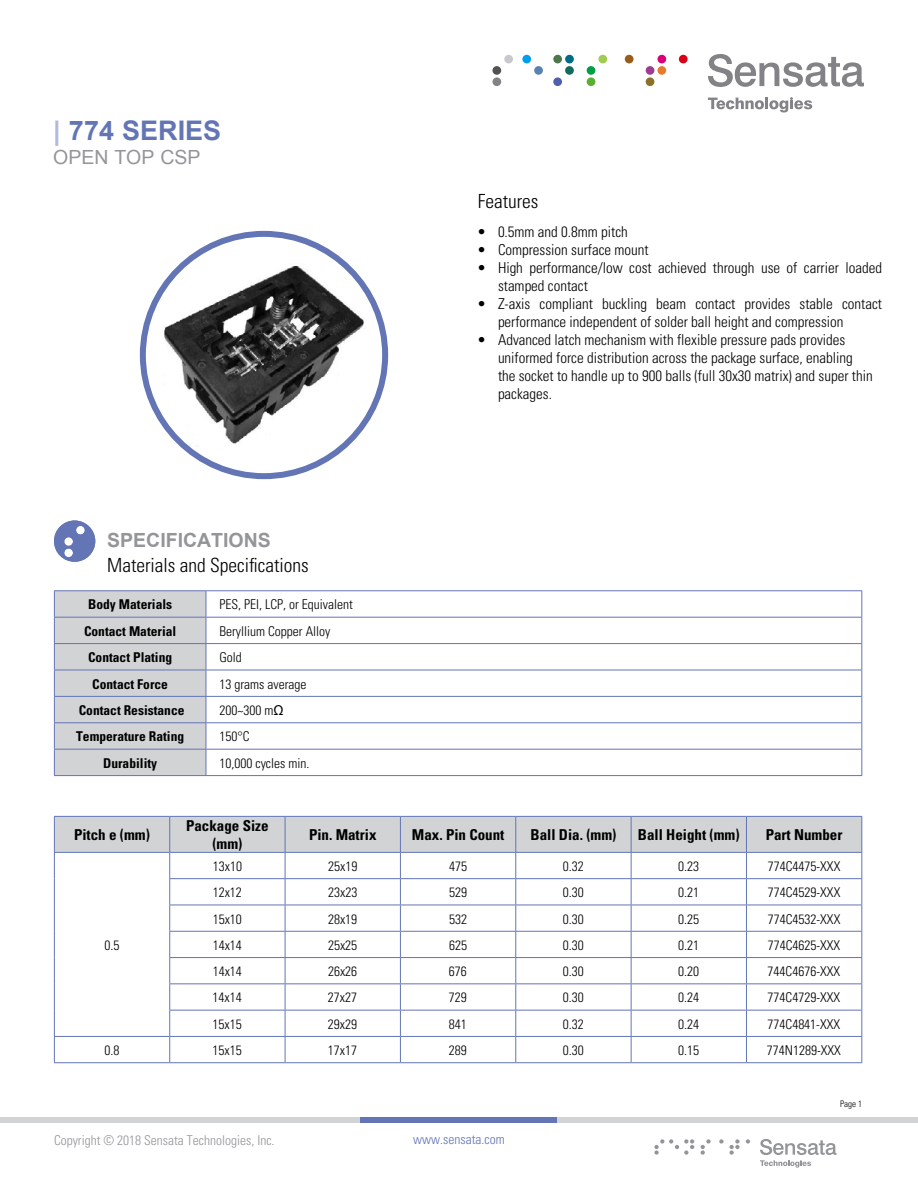
<style>
.page{position:relative;width:918px;height:1188px;background:#fff}
.page>*{position:absolute;margin:0;border:0;box-sizing:border-box;transform-origin:0 0}
.t1{font:700 27px "Arial";color:#6375b5}
.t2{font:300 condensed 19.5px "Univers";color:#000}
.t3{font:700 19.5px "Arial";color:#939598}
.t4{font:19.5px "Arial";color:#939598}
.t5{font:300 condensed 15px/18px "Univers";color:#000}
.t6{font:700 condensed 15px/18px "Univers";color:#000;text-align:center}
.t7{font:300 condensed 13.5px "Univers";color:#000}
.t8{font:700 condensed 13.5px "Univers";color:#000}
.t9{font:300 condensed 13.5px "Univers";color:#939598}
.t10{font:300 condensed 13.5px "Univers";color:#6375b5}
.t11{font:300 condensed 9px "Univers";color:#000}
.s1{color:#b1bada}
.s2{font-family:"Arial";font-weight:400;font-stretch:normal}
</style>
<div class="page">
<svg style="left:708px;top:54px;width:156px;height:33px"></svg>
<svg style="left:708px;top:97px;width:104px;height:15px"></svg>
<div style="left:492px;top:77px;width:9px;height:9px;background:#828287;border-radius:50%"></div>
<div style="left:522px;top:55px;width:9px;height:8px;background:#009eed;border-radius:50%"></div>
<div style="left:534px;top:66px;width:9px;height:9px;background:#5982b0;border-radius:50%"></div>
<div style="left:553px;top:55px;width:9px;height:8px;background:#4f784a;border-radius:50%"></div>
<div style="left:565px;top:55px;width:9px;height:8px;background:#006b87;border-radius:50%"></div>
<div style="left:565px;top:66px;width:9px;height:9px;background:#146b5c;border-radius:50%"></div>
<div style="left:553px;top:77px;width:9px;height:9px;background:#4f61ad;border-radius:50%"></div>
<div style="left:598px;top:55px;width:9px;height:8px;background:#a1cc52;border-radius:50%"></div>
<div style="left:587px;top:66px;width:8px;height:9px;background:#009e45;border-radius:50%"></div>
<div style="left:587px;top:77px;width:8px;height:9px;background:#59b030;border-radius:50%"></div>
<div style="left:657px;top:55px;width:9px;height:8px;background:#d9007a;border-radius:50%"></div>
<div style="left:646px;top:66px;width:8px;height:9px;background:#9c3d91;border-radius:50%"></div>
<div style="left:657px;top:66px;width:9px;height:9px;background:#e87a2b;border-radius:50%"></div>
<div style="left:646px;top:77px;width:8px;height:9px;background:#8c7029;border-radius:50%"></div>
<div style="left:679px;top:55px;width:9px;height:8px;background:#d90017;border-radius:50%"></div>
<div style="left:504px;top:55px;width:9px;height:8px;background:#c7c9cc;border-radius:50%"></div>
<div style="left:492px;top:66px;width:9px;height:9px;background:#525254;border-radius:50%"></div>
<div style="left:625px;top:55px;width:9px;height:8px;background:#995c1a;border-radius:50%"></div>
<div style="left:0;top:1117px;width:918px;height:6px;background:#d1d3d4"></div>
<div style="left:361px;top:1117px;width:196px;height:6px;background:#6375b5"></div>
<svg style="left:760px;top:1139px;width:77px;height:29px"></svg>
<svg style="left:701px;top:1139px;width:10px;height:16px"></svg>
<svg style="left:746px;top:1139px;width:4px;height:5px"></svg>
<svg style="left:654px;top:1139px;width:40px;height:16px"></svg>
<svg style="left:719px;top:1139px;width:21px;height:16px"></svg>
<img style="left:162px;top:263px;width:204px;height:184px">
<div style="left:140px;top:231px;width:248px;height:248px;border:6px solid #6375b5;border-radius:50%"></div>
<svg style="left:54px;top:520px;width:41px;height:42px"></svg>
<hr style="left:206px;top:617px;width:656px;height:1px;background:#6375b5">
<hr style="left:206px;top:643px;width:656px;height:1px;background:#6375b5">
<hr style="left:206px;top:670px;width:656px;height:1px;background:#6375b5">
<hr style="left:206px;top:696px;width:656px;height:1px;background:#6375b5">
<hr style="left:206px;top:722px;width:656px;height:1px;background:#6375b5">
<hr style="left:206px;top:749px;width:656px;height:1px;background:#6375b5">
<svg style="left:54px;top:591px;width:153px;height:184px;background:#cccfd2"></svg>
<svg style="left:861px;top:591px;width:1px;height:184px"></svg>
<hr style="left:54px;top:775px;width:152px;height:1px;background:#6375b5">
<hr style="left:206px;top:775px;width:656px;height:1px;background:#6375b5">
<hr style="left:54px;top:590px;width:152px;height:1px;background:#6375b5">
<hr style="left:206px;top:590px;width:656px;height:1px;background:#6375b5">
<hr style="left:54px;top:617px;width:152px;height:1px;background:#6375b5">
<hr style="left:54px;top:643px;width:152px;height:1px;background:#6375b5">
<svg style="left:54px;top:816px;width:808px;height:246px"></svg>
<hr style="left:54px;top:1062px;width:116px;height:1px;background:#6375b5">
<hr style="left:170px;top:1062px;width:115px;height:1px;background:#6375b5">
<hr style="left:285px;top:1062px;width:115px;height:1px;background:#6375b5">
<hr style="left:400px;top:1062px;width:116px;height:1px;background:#6375b5">
<hr style="left:516px;top:1062px;width:115px;height:1px;background:#6375b5">
<hr style="left:631px;top:1062px;width:115px;height:1px;background:#6375b5">
<hr style="left:746px;top:1062px;width:116px;height:1px;background:#6375b5">
<h1 class="t1" style="left:53px;top:113px;width:170px"><span class="s1">|</span> 774 SERIES</h1>
<h2 class="t4" style="left:53px;top:144px;width:149px">OPEN TOP CSP</h2>
<h2 class="t3" style="left:107px;top:527px;width:165px">SPECIFICATIONS</h2>
<h2 class="t2" style="left:107px;top:553px;width:203px">Materials and Specifications</h2>
<p class="t8" style="left:88px;top:596px;width:85px">Body Materials</p>
<p class="t7" style="left:219px;top:597px;width:135px">PES, PEI, LCP, or Equivalent</p>
<p class="t8" style="left:84px;top:623px;width:94px">Contact Material</p>
<p class="t7" style="left:219px;top:623px;width:112px">Beryllium Copper Alloy</p>
<p class="t8" style="left:88px;top:649px;width:86px">Contact Plating</p>
<p class="t7" style="left:219px;top:649px;width:24px">Gold</p>
<p class="t8" style="left:92px;top:676px;width:77px">Contact Force</p>
<p class="t7" style="left:219px;top:676px;width:88px">13 grams average</p>
<p class="t8" style="left:79px;top:702px;width:107px">Contact Resistance</p>
<p class="t7" style="left:219px;top:702px;width:66px">200~300 m<span class="s2">Ω</span></p>
<p class="t8" style="left:76px;top:728px;width:109px">Temperature Rating</p>
<p class="t7" style="left:219px;top:729px;width:32px">150°C</p>
<p class="t8" style="left:103px;top:755px;width:55px">Durability</p>
<p class="t7" style="left:219px;top:755px;width:91px">10,000 cycles min.</p>
<h2 class="t2" style="left:478px;top:189px;width:62px">Features</h2>
<p class="t5" style="left:477px;top:222px;width:152px">• 0.5mm and 0.8mm pitch</p>
<p class="t5" style="left:477px;top:240px;width:173px">• Compression surface mount</p>
<p class="t5" style="left:498px;top:258px;width:386px;text-indent:-21px">• High performance/low cost achieved through use of carrier loaded stamped contact</p>
<p class="t5" style="left:498px;top:294px;width:386px;text-indent:-21px">• Z-axis compliant buckling beam contact provides stable contact performance independent of solder ball height and compression</p>
<p class="t5" style="left:498px;top:330px;width:376px;text-indent:-21px">• Advanced latch mechanism with flexible pressure pads provides uniformed force distribution across the package surface, enabling the socket to handle up to 900 balls (full 30x30 matrix) and super thin packages.</p>
<p class="t6" style="left:74px;top:826px;width:77px">Pitch e (mm)</p>
<p class="t6" style="left:186px;top:817px;width:84px">Package Size (mm)</p>
<p class="t6" style="left:309px;top:826px;width:69px">Pin. Matrix</p>
<p class="t6" style="left:412px;top:826px;width:94px">Max. Pin Count</p>
<p class="t6" style="left:531px;top:826px;width:87px">Ball Dia. (mm)</p>
<p class="t6" style="left:638px;top:826px;width:103px">Ball Height (mm)</p>
<p class="t6" style="left:766px;top:826px;width:78px">Part Number</p>
<p class="t7" style="left:105px;top:937px;width:16px">0.5</p>
<p class="t7" style="left:213px;top:858px;width:31px">13x10</p>
<p class="t7" style="left:328px;top:858px;width:31px">25x19</p>
<p class="t7" style="left:449px;top:858px;width:19px">475</p>
<p class="t7" style="left:563px;top:858px;width:22px">0.32</p>
<p class="t7" style="left:678px;top:858px;width:22px">0.23</p>
<p class="t7" style="left:768px;top:858px;width:74px">774C4475-XXX</p>
<p class="t7" style="left:213px;top:884px;width:31px">12x12</p>
<p class="t7" style="left:328px;top:884px;width:31px">23x23</p>
<p class="t7" style="left:449px;top:884px;width:19px">529</p>
<p class="t7" style="left:563px;top:884px;width:22px">0.30</p>
<p class="t7" style="left:678px;top:884px;width:22px">0.21</p>
<p class="t7" style="left:768px;top:884px;width:74px">774C4529-XXX</p>
<p class="t7" style="left:213px;top:911px;width:31px">15x10</p>
<p class="t7" style="left:328px;top:911px;width:31px">28x19</p>
<p class="t7" style="left:449px;top:911px;width:19px">532</p>
<p class="t7" style="left:563px;top:911px;width:22px">0.30</p>
<p class="t7" style="left:678px;top:911px;width:22px">0.25</p>
<p class="t7" style="left:768px;top:911px;width:74px">774C4532-XXX</p>
<p class="t7" style="left:213px;top:937px;width:31px">14x14</p>
<p class="t7" style="left:328px;top:937px;width:31px">25x25</p>
<p class="t7" style="left:449px;top:937px;width:19px">625</p>
<p class="t7" style="left:563px;top:937px;width:22px">0.30</p>
<p class="t7" style="left:678px;top:937px;width:22px">0.21</p>
<p class="t7" style="left:768px;top:937px;width:74px">774C4625-XXX</p>
<p class="t7" style="left:213px;top:963px;width:31px">14x14</p>
<p class="t7" style="left:328px;top:963px;width:31px">26x26</p>
<p class="t7" style="left:449px;top:963px;width:19px">676</p>
<p class="t7" style="left:563px;top:963px;width:22px">0.30</p>
<p class="t7" style="left:678px;top:963px;width:22px">0.20</p>
<p class="t7" style="left:768px;top:963px;width:74px">744C4676-XXX</p>
<p class="t7" style="left:213px;top:990px;width:31px">14x14</p>
<p class="t7" style="left:328px;top:990px;width:31px">27x27</p>
<p class="t7" style="left:449px;top:990px;width:19px">729</p>
<p class="t7" style="left:563px;top:990px;width:22px">0.30</p>
<p class="t7" style="left:678px;top:990px;width:22px">0.24</p>
<p class="t7" style="left:768px;top:990px;width:74px">774C4729-XXX</p>
<p class="t7" style="left:213px;top:1016px;width:31px">15x15</p>
<p class="t7" style="left:328px;top:1016px;width:31px">29x29</p>
<p class="t7" style="left:449px;top:1016px;width:19px">841</p>
<p class="t7" style="left:563px;top:1016px;width:22px">0.32</p>
<p class="t7" style="left:678px;top:1016px;width:22px">0.24</p>
<p class="t7" style="left:768px;top:1016px;width:74px">774C4841-XXX</p>
<p class="t7" style="left:104px;top:1042px;width:16px">0.8</p>
<p class="t7" style="left:213px;top:1042px;width:31px">15x15</p>
<p class="t7" style="left:328px;top:1042px;width:31px">17x17</p>
<p class="t7" style="left:449px;top:1042px;width:19px">289</p>
<p class="t7" style="left:563px;top:1042px;width:22px">0.30</p>
<p class="t7" style="left:678px;top:1042px;width:22px">0.15</p>
<p class="t7" style="left:767px;top:1042px;width:76px">774N1289-XXX</p>
<p class="t9" style="left:54px;top:1132px;width:222px">Copyright © 2018 Sensata Technologies, Inc.</p>
<p class="t10" style="left:413px;top:1131px;width:93px">www.sensata.com</p>
<p class="t11" style="left:840px;top:1098px;width:23px">Page 1</p>
</div>
